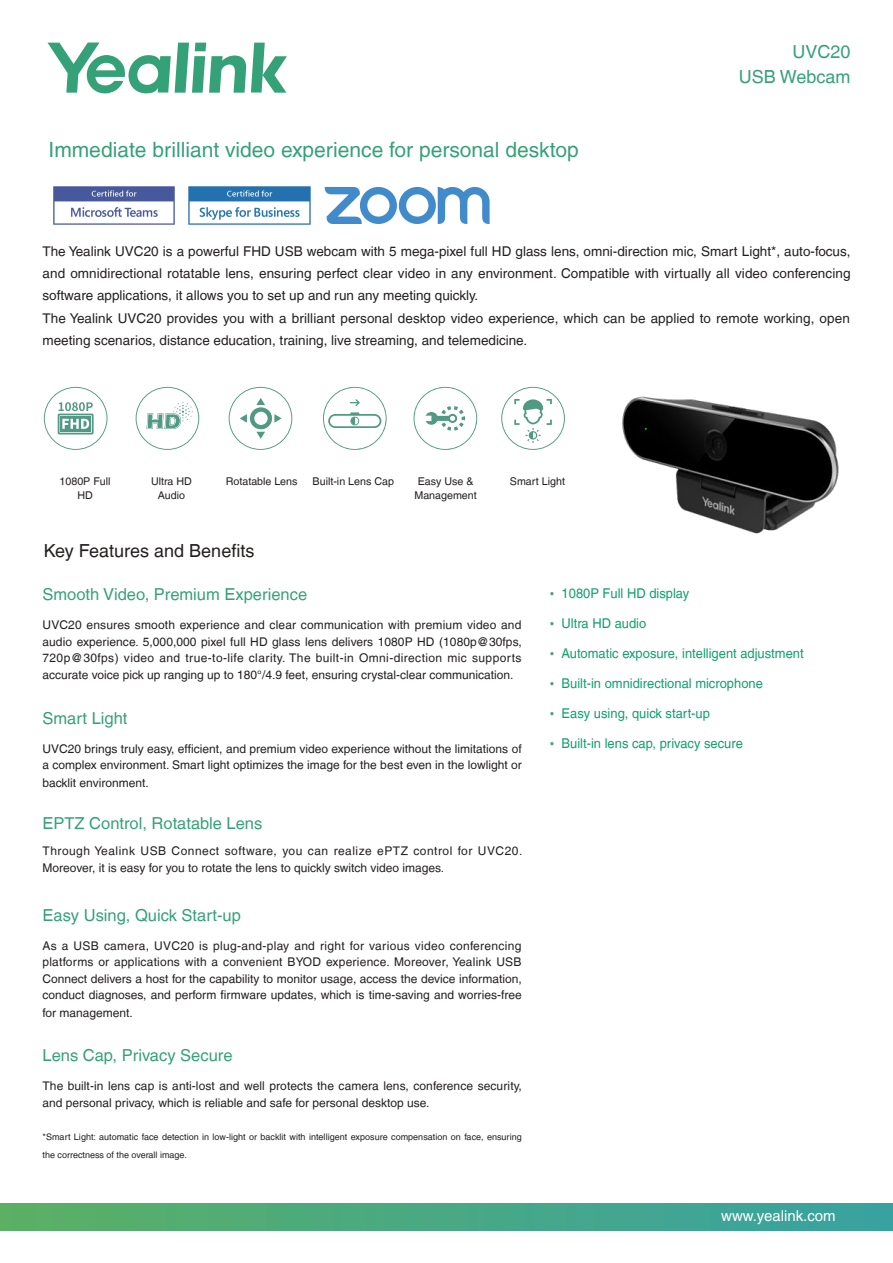
<style>
.page{position:relative;width:893px;height:1263px;background:#fff}
.page>*{position:absolute;margin:0;border:0;box-sizing:border-box;transform-origin:0 0}
.t1{font:21px "Helvetica LT";color:#36a178}
.t2{font:18px "Helvetica LT";color:#241f1f}
.t3{font:18px/24.6px "Helvetica LT";color:#36a178;text-align:right}
.t4{font:16.5px "Helvetica LT";color:#36a178}
.t5{font:15px "Helvetica LT";color:#fff}
.t6{font:13.5px/22.5px "Helvetica LT";color:#241f1f}
.t7{font:13.5px "Helvetica LT";color:#109f6f;scale:.96 1}
.t8{font:12px/16.8px "Helvetica LT";color:#241f1f;text-align:justify}
.t9{font:10.65px/13.6px "Helvetica LT";color:#241f1f;text-align:center}
.t10{font:9px/18px "Helvetica LT";letter-spacing:.005em;color:#241f1f}
.s1{font-family:"Microsoft Phags Pa";color:#529984}
</style>
<div class="page">
<svg style="left:48px;top:43px;width:239px;height:50px"></svg>
<div style="left:0;top:1203px;width:893px;height:27px;background:linear-gradient(to right,#5ab065,#38a2a2)"></div>
<img style="left:53px;top:186px;width:258px;height:39px">
<svg style="left:325px;top:187px;width:165px;height:37px"></svg>
<svg style="left:229px;top:387px;width:63px;height:63px"></svg>
<svg style="left:44px;top:387px;width:63px;height:63px"></svg>
<svg style="left:136px;top:387px;width:63px;height:63px"></svg>
<svg style="left:413px;top:387px;width:65px;height:63px"></svg>
<svg style="left:323px;top:387px;width:64px;height:63px"></svg>
<svg style="left:501px;top:387px;width:64px;height:63px"></svg>
<img style="left:622px;top:396px;width:217px;height:138px">
<h1 class="t1" style="left:48px;top:138px;width:532px">Immediate brilliant video experience for personal desktop</h1>
<h2 class="t3" style="left:739px;top:39px;width:113px">UVC20<br>USB Webcam</h2>
<p class="t6" style="left:43px;top:239px;width:809px">The Yealink UVC20 is a powerful FHD USB webcam with 5 mega-pixel full HD glass lens, omni-direction mic, Smart Light*, auto-focus, and omnidirectional rotatable lens, ensuring perfect clear video in any environment. Compatible with virtually all video conferencing software applications, it allows you to set up and run any meeting quickly.<br>The Yealink UVC20 provides you with a brilliant personal desktop video experience, which can be applied to remote working, open meeting scenarios, distance education, training, live streaming, and telemedicine.</p>
<p class="t9" style="left:60px;top:475px;width:53px">1080P Full<br>HD</p>
<p class="t9" style="left:151px;top:475px;width:42px">Ultra HD<br>Audio</p>
<p class="t9" style="left:226px;top:475px;width:73px">Rotatable Lens</p>
<p class="t9" style="left:313px;top:475px;width:83px">Built-in Lens Cap</p>
<h2 class="t2" style="left:44px;top:540px;width:212px">Key Features and Benefits</h2>
<p class="t9" style="left:414px;top:475px;width:64px">Easy Use &amp;<br>Management</p>
<p class="t9" style="left:510px;top:475px;width:57px">Smart Light</p>
<h3 class="t4" style="left:43px;top:585px;width:266px">Smooth Video, Premium Experience</h3>
<p class="t8" style="left:43px;top:617px;width:481px">UVC20 ensures smooth experience and clear communication with premium video and audio experience. 5,000,000 pixel full HD glass lens delivers 1080P HD (1080p@30fps, 720p@30fps) video and true-to-life clarity. The built-in Omni-direction mic supports accurate voice pick up ranging up to 180°/4.9 feet, ensuring crystal-clear communication.</p>
<h3 class="t4" style="left:43px;top:708px;width:87px">Smart Light</h3>
<p class="t8" style="left:43px;top:740px;width:481px">UVC20 brings truly easy, efficient, and premium video experience without the limitations of a complex environment. Smart light optimizes the image for the best even in the lowlight or backlit environment.</p>
<h3 class="t4" style="left:43px;top:813px;width:221px">EPTZ Control, Rotatable Lens</h3>
<p class="t8" style="left:43px;top:842px;width:481px;line-height:17.2px">Through Yealink USB Connect software, you can realize ePTZ control for UVC20.<br>Moreover, it is easy for you to rotate the lens to quickly switch video images.</p>
<h3 class="t4" style="left:43px;top:905px;width:200px">Easy Using, Quick Start-up</h3>
<p class="t8" style="left:43px;top:937px;width:481px">As a USB camera, UVC20 is plug-and-play and right for various video conferencing platforms or applications with a convenient BYOD experience. Moreover, Yealink USB Connect delivers a host for the capability to monitor usage, access the device information, conduct diagnoses, and perform firmware updates, which is time-saving and worries-free for management.</p>
<h3 class="t4" style="left:43px;top:1046px;width:191px">Lens Cap, Privacy Secure</h3>
<p class="t8" style="left:43px;top:1077px;width:481px;line-height:17.2px">The built-in lens cap is anti-lost and well protects the camera lens, conference security, and personal privacy, which is reliable and safe for personal desktop use.</p>
<p class="t10" style="left:43px;top:1128px;width:481px">*Smart Light: automatic face detection in low-light or backlit with intelligent exposure compensation on face, ensuring the correctness of the overall image.</p>
<p class="t7" style="left:550px;top:585px;width:147px"><span class="s1">•</span> 1080P Full HD display</p>
<p class="t7" style="left:550px;top:615px;width:102px"><span class="s1">•</span> Ultra HD audio</p>
<p class="t7" style="left:550px;top:645px;width:266px"><span class="s1">•</span> Automatic exposure, intelligent adjustment</p>
<p class="t7" style="left:550px;top:675px;width:224px"><span class="s1">•</span> Built-in omnidirectional microphone</p>
<p class="t7" style="left:550px;top:705px;width:169px"><span class="s1">•</span> Easy using, quick start-up</p>
<p class="t7" style="left:550px;top:735px;width:203px"><span class="s1">•</span> Built-in lens cap, privacy secure</p>
<p class="t5" style="left:721px;top:1207px;width:116px">www.yealink.com</p>
</div>
